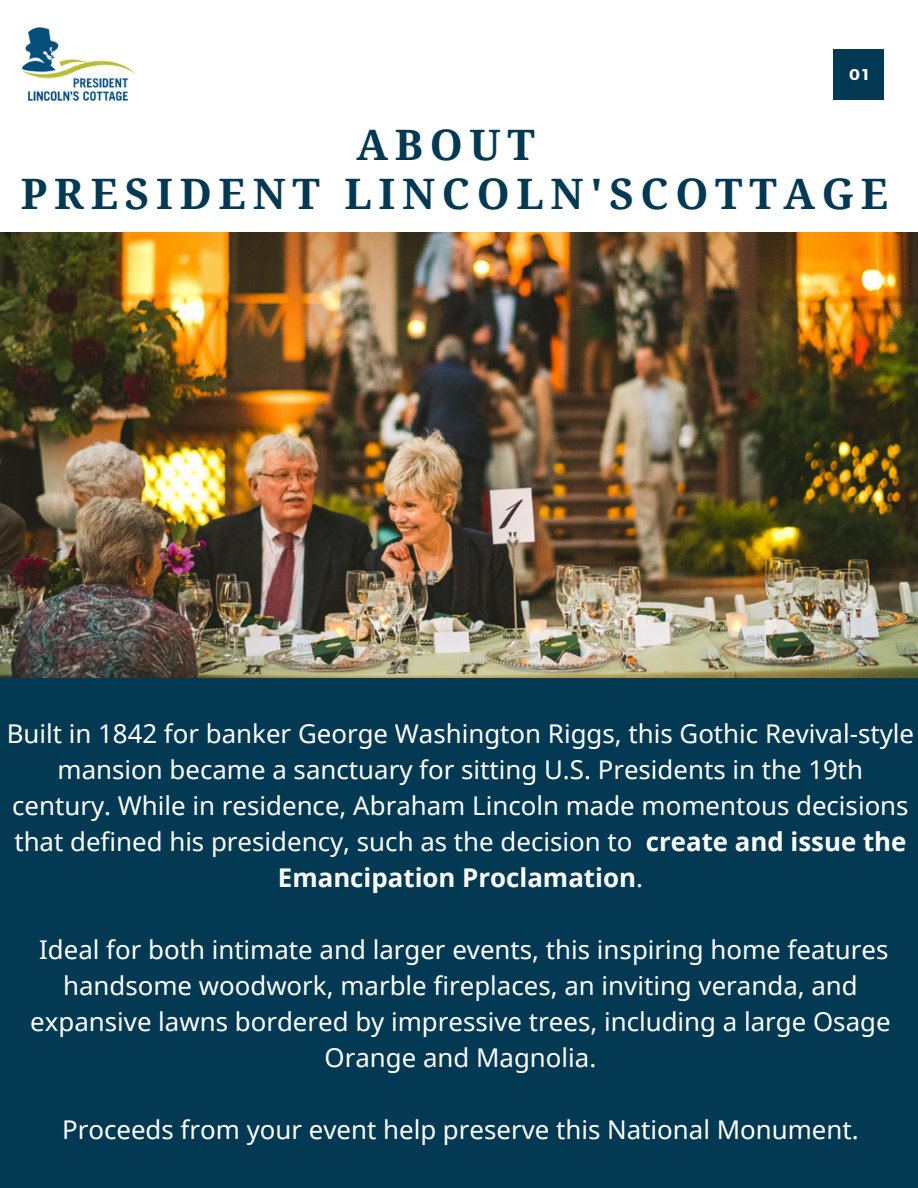
<style>
.page{position:relative;width:918px;height:1188px;background:#fff}
.page>*{position:absolute;margin:0;border:0;box-sizing:border-box;transform-origin:0 0}
.t1{font:700 42px/48.3px "Noto Serif";letter-spacing:.16em;color:#033953;text-align:center}
.t2{font:25.8px/36px "Noto Sans";color:#fff;text-align:center}
.t3{font:700 15.6px "Montserrat";color:#fff}
.s1{font-weight:700}
</style>
<div class="page">
<div style="left:833px;top:49px;width:50px;height:51px;background:#033953"></div>
<img style="left:22px;top:27px;width:113px;height:73px">
<div style="left:0;top:677px;width:918px;height:511px;background:#033953"></div>
<img style="left:0;top:233px;width:918px;height:444px">
<p class="t3" style="left:849px;top:64px;width:21px">01</p>
<h1 class="t1" style="left:21px;top:120px;width:869px">ABOUT<br>PRESIDENT LINCOLN'SCOTTAGE</h1>
<p class="t2" style="left:7px;top:716px;width:909px">Built in 1842 for banker George Washington Riggs, this Gothic Revival-style mansion became a sanctuary for sitting U.S. Presidents in the 19th century. While in residence, Abraham Lincoln made momentous decisions that defined his presidency, such as the decision to <span class="s1">create and issue the Emancipation Proclamation</span>.</p>
<p class="t2" style="left:30px;top:932px;width:862px">Ideal for both intimate and larger events, this inspiring home features handsome woodwork, marble fireplaces, an inviting veranda, and expansive lawns bordered by impressive trees, including a large Osage Orange and Magnolia.</p>
<p class="t2" style="left:62px;top:1112px;width:798px">Proceeds from your event help preserve this National Monument.</p>
</div>
